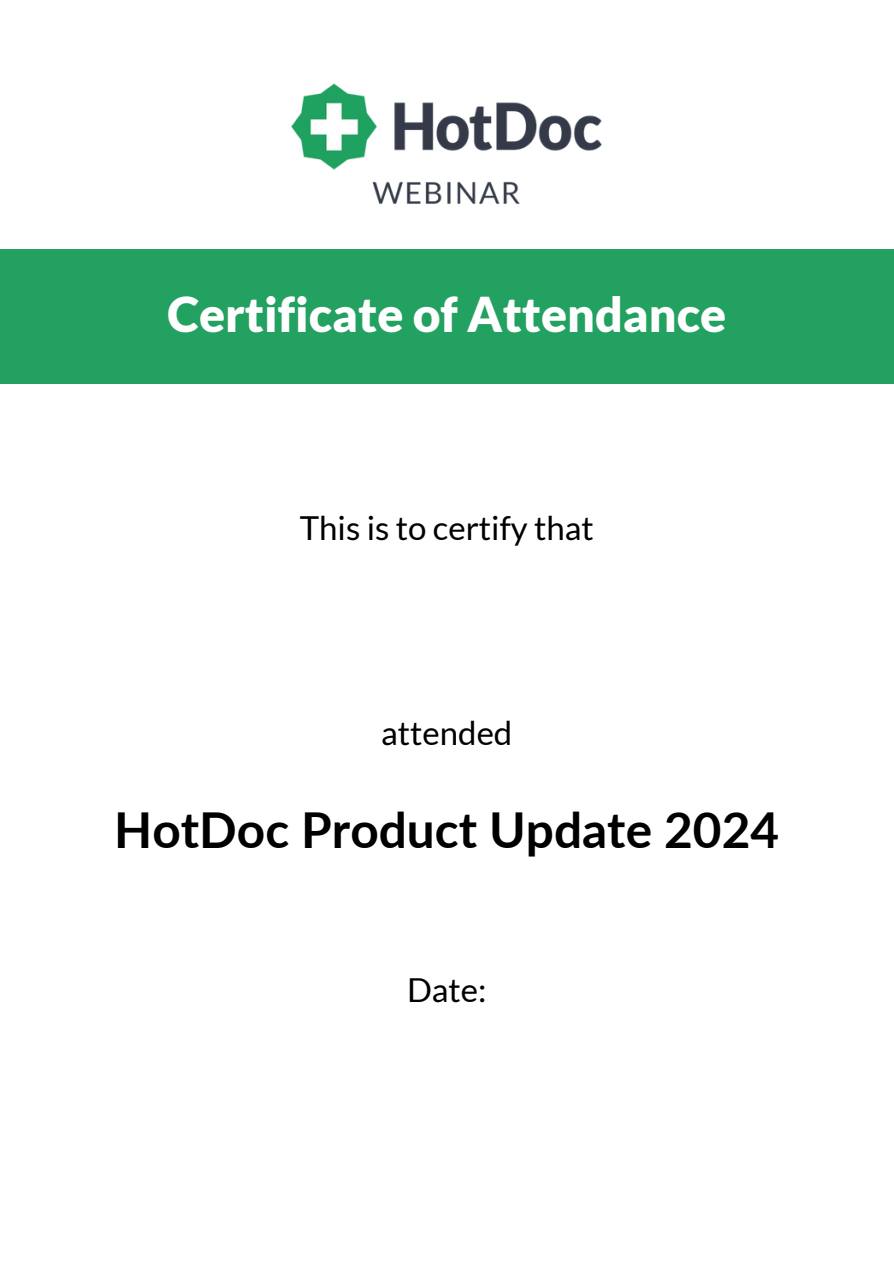
<style>
.page{position:relative;width:894px;height:1264px;background:#fff}
.page>*{position:absolute;margin:0;border:0;box-sizing:border-box;transform-origin:0 0}
.t1{font:700 49.5px "Lato";color:#000}
.t2{font:900 48px "Lato";color:#fefffe}
.t3{font:33px "Lato";color:#000}
</style>
<div class="page">
<div style="left:0;top:249px;width:893px;height:134px;background:#23a161"></div>
<img style="left:291px;top:83px;width:311px;height:121px">
<h1 class="t2" style="left:167px;top:284px;width:560px">Certificate of Attendance</h1>
<p class="t3" style="left:299px;top:507px;width:295px">This is to certify that</p>
<p class="t3" style="left:381px;top:712px;width:133px">attended</p>
<p class="t1" style="left:114px;top:799px;width:666px">HotDoc Product Update 2024</p>
<h1 class="t3" style="left:407px;top:969px;width:81px">Date:</h1>
</div>
